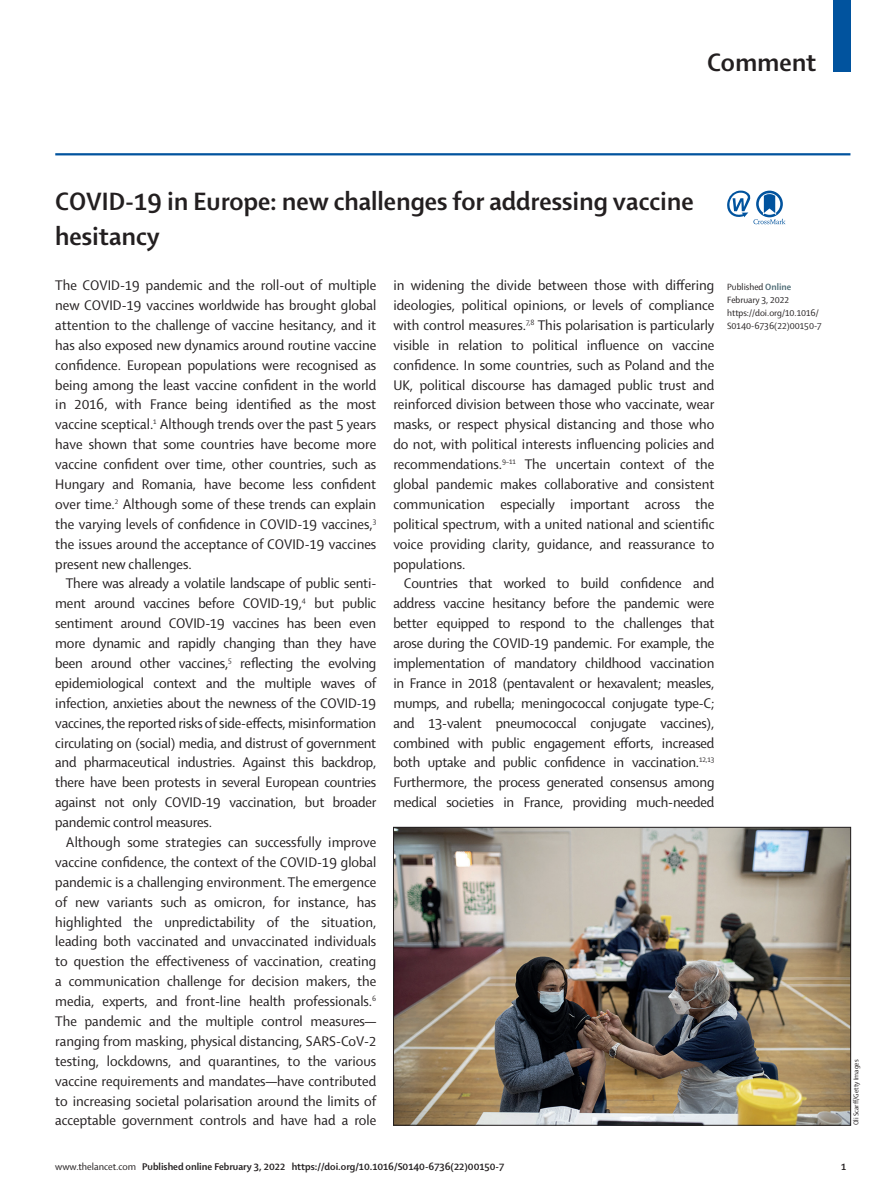
<style>
.page{position:relative;width:893px;height:1200px;background:#fff}
.page>*{position:absolute;margin:0;border:0;box-sizing:border-box;transform-origin:0 0}
.heading_1{font:700 27px/34.5px "Shaker 2 Lancet";color:#231f20}
.editorial_text_body{font:15px/19.8px "Shaker 2 Lancet";letter-spacing:-.005em;color:#231f20;text-align:justify}
.editorial_text_first{font:15px/19.8px "Shaker 2 Lancet";color:#231f20;text-align:justify}
.t1{font:700 10.5px "Shaker 2 Lancet";color:#231f20}
.nav_LHP{font:9.75px/13.2px "Shaker 2 Lancet";color:#231f20}
.image_copyright{font:7.5px "Shaker 2 Lancet";color:#231f20}
.s1{font-weight:700;color:#4d6a74}
.s2{font-weight:400}
</style>
<div class="page">
<div style="left:833px;top:0;width:17px;height:71px;background:#01539e"></div>
<hr style="left:55px;top:153px;width:795px;height:2px;background:#01539e">
<img style="left:395px;top:828px;width:454px;height:295px">
<div style="left:393px;top:826px;width:458px;height:299px;border:1px solid #231f20"></div>
<svg style="left:727px;top:190px;width:58px;height:34px"></svg>
<h1 class="heading_1" style="left:707px;top:44px;width:111px">Comment</h1>
<p class="heading_1" style="left:55px;top:183px;width:640px">COVID-19 in Europe: new challenges for addressing vaccine hesitancy</p>
<p class="editorial_text_first" style="left:55px;top:274px;width:323px">The COVID-19 pandemic and the roll-out of multiple new COVID-19 vaccines worldwide has brought global attention to the challenge of vaccine hesitancy, and it has also exposed new dynamics around routine vaccine confidence. European populations were recognised as being among the least vaccine confident in the world in 2016, with France being identified as the most vaccine sceptical.<sup>1</sup> Although trends over the past 5 years have shown that some countries have become more vaccine confident over time, other countries, such as Hungary and Romania, have become less confident over time.<sup>2</sup> Although some of these trends can explain the varying levels of confidence in COVID-19 vaccines,<sup>3 </sup>the issues around the acceptance of COVID-19 vaccines present new challenges.</p>
<p class="editorial_text_body" style="left:55px;top:573px;width:323px;text-indent:11px">There was already a volatile landscape of public senti&shy;ment around vaccines before COVID-19,<sup>4</sup> but public sentiment around COVID-19 vaccines has been even more dynamic and rapidly changing than they have been around other vaccines,<sup>5</sup> reflecting the evolving epidemiological context and the multiple waves of infection, anxieties about the newness of the COVID-19 vaccines, the reported risks of side-effects, misinformation circulating on (social) media, and distrust of government and pharmaceutical industries. Against this backdrop, there have been protests in several European countries against not only COVID-19 vaccination, but broader pandemic control measures.</p>
<p class="editorial_text_body" style="left:55px;top:831px;width:323px;text-indent:11px">Although some strategies can successfully improve vaccine confidence, the context of the COVID-19 global pandemic is a challenging environment. The emergence of new variants such as omicron, for instance, has highlighted the unpredictability of the situation, leading both vaccinated and unvaccinated individuals to question the effectiveness of vaccination, creating a communication challenge for decision makers, the media, experts, and front-line health professionals.<sup>6<br></sup>The pandemic and the multiple control measures— ranging from masking, physical distancing, SARS-CoV-2 testing, lockdowns, and quarantines, to the various vaccine requirements and mandates—have contributed to increasing societal polarisation around the limits of acceptable government controls and have had a role</p>
<p class="editorial_text_body" style="left:393px;top:274px;width:323px">in widening the divide between those with differing ideologies, political opinions, or levels of compliance with control measures.<sup>7,8</sup> This polarisation is particularly visible in relation to political influence on vaccine confidence. In some countries, such as Poland and the UK, political discourse has damaged public trust and reinforced division between those who vaccinate, wear masks, or respect physical distancing and those who do not, with political interests influencing policies and recommendations.<sup>9–11</sup> The uncertain context of the global pandemic makes collaborative and consistent communication especially important across the political spectrum, with a united national and scientific voice providing clarity, guidance, and reassurance to populations.</p>
<p class="editorial_text_body" style="left:393px;top:573px;width:323px;text-indent:11px">Countries that worked to build confidence and address vaccine hesitancy before the pandemic were better equipped to respond to the challenges that arose during the COVID-19 pandemic. For example, the implementation of mandatory childhood vaccination in France in 2018 (pentavalent or hexavalent; measles, mumps, and rubella; meningococcal conjugate type-C; and 13-valent pneumococcal conjugate vaccines), combined with public engagement efforts, increased both uptake and public confidence in vaccination.<sup>12,13<br></sup>Furthermore, the process generated consensus among medical societies in France, providing much-needed</p>
<p class="nav_LHP" style="left:727px;top:279px;width:96px">Published <span class="s1">Online<br></span>February 3, 2022 https://doi.org/10.1016/<br>S0140-6736(22)00150-7</p>
<p class="image_copyright" style="left:851px;top:1125px;width:67px;rotate:-90deg">Oli Scarff/Getty Images</p>
<p class="t1" style="left:55px;top:1159px;width:450px"><span class="s2">www.thelancet.com</span> Published online February 3, 2022 https://doi.org/10.1016/S0140-6736(22)00150-7</p>
<p class="t1" style="left:841px;top:1159px;width:7px">1</p>
</div>
